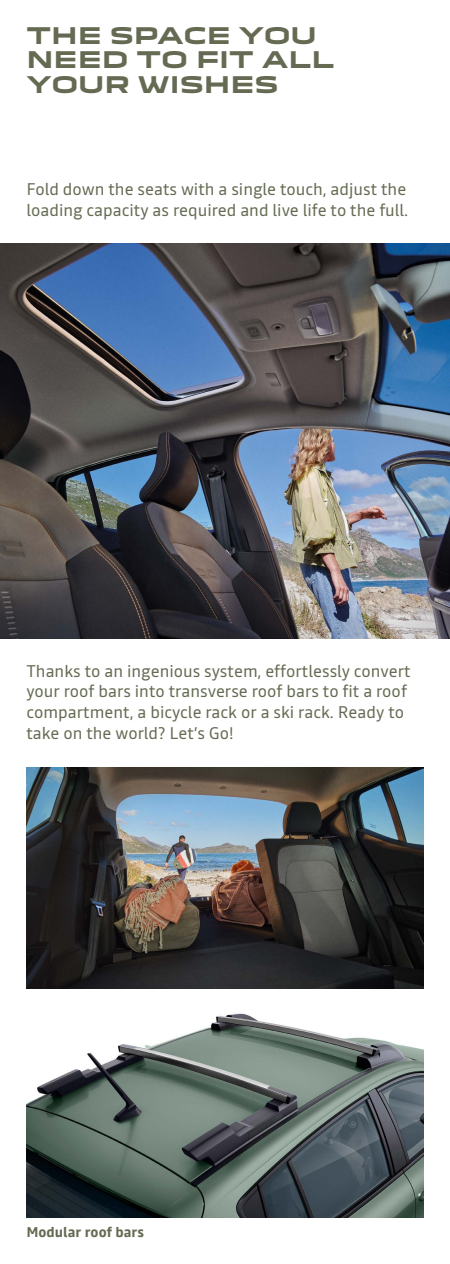
<style>
.page{position:relative;width:450px;height:1264px;background:#fff}
.page>*{position:absolute;margin:0;border:0;box-sizing:border-box;transform-origin:0 0}
.t1{font:700 22.4px/24.4px "Dacia Block Extended";color:#646b52}
.t2{font:16.8px/20.8px "Read";color:#646b52}
.t3{font:700 14px "Read";color:#646b52}
</style>
<div class="page">
<img style="left:0;top:243px;width:450px;height:395px">
<img style="left:26px;top:767px;width:398px;height:222px">
<img style="left:26px;top:1013px;width:398px;height:205px">
<h1 class="t1" style="left:26px;top:24px;width:310px">THE SPACE YOU<br>NEED TO FIT ALL<br>YOUR WISHES</h1>
<p class="t2" style="left:26px;top:179px;width:383px">Fold down the seats with a single touch, adjust the loading capacity as required and live life to the full.</p>
<p class="t2" style="left:26px;top:660px;width:386px">Thanks to an ingenious system, effortlessly convert your roof bars into transverse roof bars to fit a roof compartment, a bicycle rack or a ski rack. Ready to take on the world? Let’s Go!</p>
<p class="t3" style="left:26px;top:1222px;width:119px">Modular roof bars</p>
</div>
